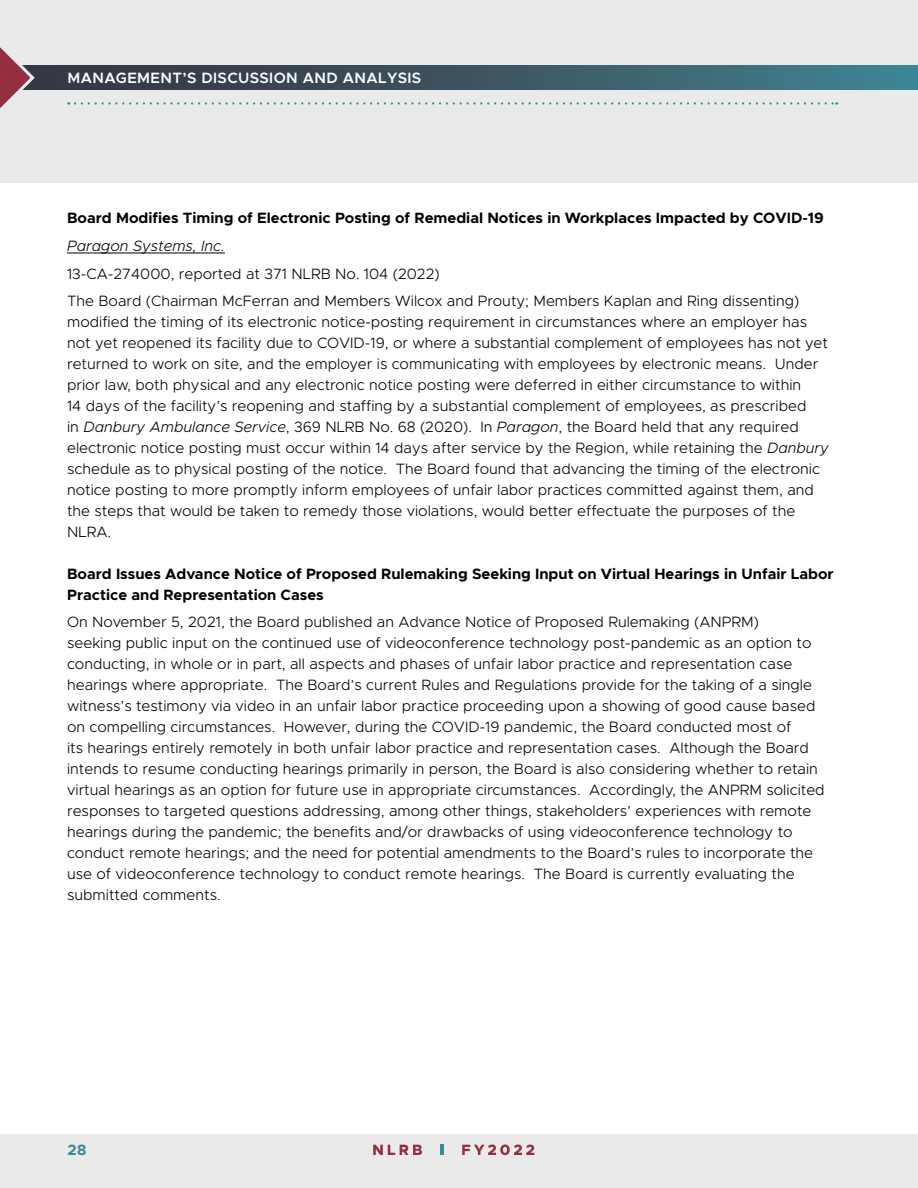
<style>
.page{position:relative;width:918px;height:1188px;background:#fff}
.page>*{position:absolute;margin:0;border:0;box-sizing:border-box;transform-origin:0 0}
.Body{font:300 15px/21px "Metropolis";color:#000}
.Body-2{font:700 15px/21px "Metropolis";color:#000}
.t1{font:600 15px "Metropolis";letter-spacing:.025em;color:#fff}
.Body-3{font:italic 300 15px "Metropolis";color:#000}
.t2{font:700 15px "Metropolis";color:#3b8898}
.s1{font-style:italic}
</style>
<div class="page">
<div style="left:0;top:0;width:918px;height:183px;background:#ebeaea"></div>
<div style="left:0;top:1134px;width:918px;height:54px;background:#ebeaea"></div>
<div style="left:0;top:66px;width:918px;height:24px;background:linear-gradient(to right,#362d38,#41808f)"></div>
<svg style="left:75px;top:102px;width:762px;height:3px"></svg>
<svg style="left:0;top:47px;width:37px;height:61px"></svg>
<svg style="left:462px;top:1144px;width:72px;height:11px"></svg>
<svg style="left:440px;top:1145px;width:3px;height:10px"></svg>
<svg style="left:373px;top:1145px;width:49px;height:10px"></svg>
<hr style="left:67px;top:253px;width:158px;height:1px;background:#000">
<p class="t1" style="left:68px;top:68px;width:355px">MANAGEMENT’S DISCUSSION AND ANALYSIS</p>
<p class="Body-2" style="left:67px;top:208px;width:758px">Board Modifies Timing of Electronic Posting of Remedial Notices in Workplaces Impacted by COVID-19</p>
<p class="Body-3" style="left:67px;top:237px;width:159px">Paragon Systems, Inc.</p>
<p class="Body" style="left:67px;top:263px;width:374px">13-CA-274000, reported at 371 NLRB No. 104 (2022)</p>
<p class="Body" style="left:67px;top:291px;width:763px">The Board (Chairman McFerran and Members Wilcox and Prouty; Members Kaplan and Ring dissenting) modified the timing of its electronic notice-posting requirement in circumstances where an employer has not yet reopened its facility due to COVID-19, or where a substantial complement of employees has not yet returned to work on site, and the employer is communicating with employees by electronic means. Under prior law, both physical and any electronic notice posting were deferred in either circumstance to within<br>14 days of the facility’s reopening and staffing by a substantial complement of employees, as prescribed<br>in <span class="s1">Danbury Ambulance Service</span>, 369 NLRB No. 68 (2020). In <span class="s1">Paragon</span>, the Board held that any required electronic notice posting must occur within 14 days after service by the Region, while retaining the <span class="s1">Danbury </span>schedule as to physical posting of the notice. The Board found that advancing the timing of the electronic notice posting to more promptly inform employees of unfair labor practices committed against them, and the steps that would be taken to remedy those violations, would better effectuate the purposes of the NLRA.</p>
<p class="Body-2" style="left:67px;top:563px;width:768px">Board Issues Advance Notice of Proposed Rulemaking Seeking Input on Virtual Hearings in Unfair Labor<br>Practice and Representation Cases</p>
<p class="Body" style="left:67px;top:612px;width:759px">On November 5, 2021, the Board published an Advance Notice of Proposed Rulemaking (ANPRM)<br>seeking public input on the continued use of videoconference technology post-pandemic as an option to conducting, in whole or in part, all aspects and phases of unfair labor practice and representation case hearings where appropriate. The Board’s current Rules and Regulations provide for the taking of a single witness’s testimony via video in an unfair labor practice proceeding upon a showing of good cause based on compelling circumstances. However, during the COVID-19 pandemic, the Board conducted most of<br>its hearings entirely remotely in both unfair labor practice and representation cases. Although the Board intends to resume conducting hearings primarily in person, the Board is also considering whether to retain virtual hearings as an option for future use in appropriate circumstances. Accordingly, the ANPRM solicited responses to targeted questions addressing, among other things, stakeholders’ experiences with remote hearings during the pandemic; the benefits and/or drawbacks of using videoconference technology to conduct remote hearings; and the need for potential amendments to the Board’s rules to incorporate the use of videoconference technology to conduct remote hearings. The Board is currently evaluating the submitted comments.</p>
<p class="t2" style="left:68px;top:1140px;width:20px">28</p>
</div>
